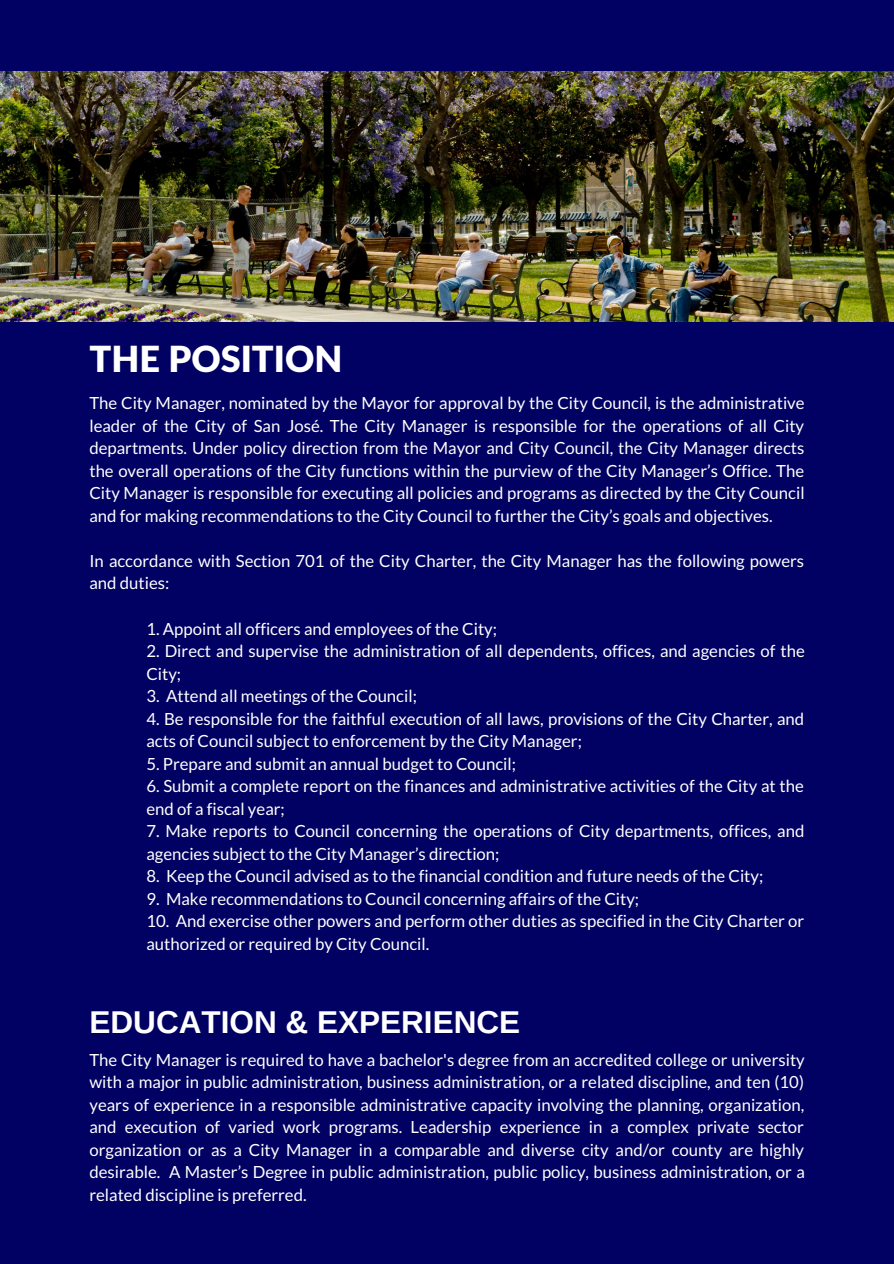
<style>
.page{position:relative;width:894px;height:1264px;background:#fff}
.page>*{position:absolute;margin:0;border:0;box-sizing:border-box;transform-origin:0 0}
.t1{font:900 36px "Lato Latin";color:#fff}
.t2{font:700 31.5px "Arimo";color:#fff}
.t3{font:16.8px/22.5px "Lato";color:#fff}
</style>
<div class="page">
<div style="left:0;top:0;width:893px;height:1263px;background:#000162"></div>
<img style="left:0;top:72px;width:893px;height:250px">
<p class="t1" style="left:89px;top:343px;width:254px">THE POSITION</p>
<p class="t3" style="left:89px;top:391px;width:716px;text-align:justify">The City Manager, nominated by the Mayor for approval by the City Council, is the administrative leader of the City of San José. The City Manager is responsible for the operations of all City departments. Under policy direction from the Mayor and City Council, the City Manager directs the overall operations of the City functions within the purview of the City Manager’s Office. The City Manager is responsible for executing all policies and programs as directed by the City Council and for making recommendations to the City Council to further the City’s goals and objectives.</p>
<p class="t3" style="left:89px;top:549px;width:716px">In accordance with Section 701 of the City Charter, the City Manager has the following powers and duties:</p>
<p class="t3" style="left:146px;top:616px;width:352px">1. Appoint all officers and employees of the City;</p>
<p class="t3" style="left:146px;top:639px;width:659px">2. Direct and supervise the administration of all dependents, offices, and agencies of the<br>City;</p>
<p class="t3" style="left:146px;top:684px;width:272px">3. Attend all meetings of the Council;</p>
<p class="t3" style="left:146px;top:707px;width:659px">4. Be responsible for the faithful execution of all laws, provisions of the City Charter, and acts of Council subject to enforcement by the City Manager;</p>
<p class="t3" style="left:146px;top:752px;width:371px">5. Prepare and submit an annual budget to Council;</p>
<p class="t3" style="left:146px;top:774px;width:658px">6. Submit a complete report on the finances and administrative activities of the City at the end of a fiscal year;</p>
<p class="t3" style="left:146px;top:819px;width:659px">7. Make reports to Council concerning the operations of City departments, offices, and agencies subject to the City Manager’s direction;</p>
<p class="t3" style="left:146px;top:864px;width:618px">8. Keep the Council advised as to the financial condition and future needs of the City;</p>
<p class="t3" style="left:146px;top:887px;width:494px">9. Make recommendations to Council concerning affairs of the City;</p>
<p class="t3" style="left:146px;top:909px;width:659px">10. And exercise other powers and perform other duties as specified in the City Charter or authorized or required by City Council.</p>
<p class="t2" style="left:89px;top:1004px;width:432px">EDUCATION &amp; EXPERIENCE</p>
<p class="t3" style="left:89px;top:1048px;width:716px;text-align:justify">The City Manager is required to have a bachelor's degree from an accredited college or university with a major in public administration, business administration, or a related discipline, and ten (10) years of experience in a responsible administrative capacity involving the planning, organization, and execution of varied work programs. Leadership experience in a complex private sector organization or as a City Manager in a comparable and diverse city and/or county are highly desirable. A Master’s Degree in public administration, public policy, business administration, or a related discipline is preferred.</p>
</div>
